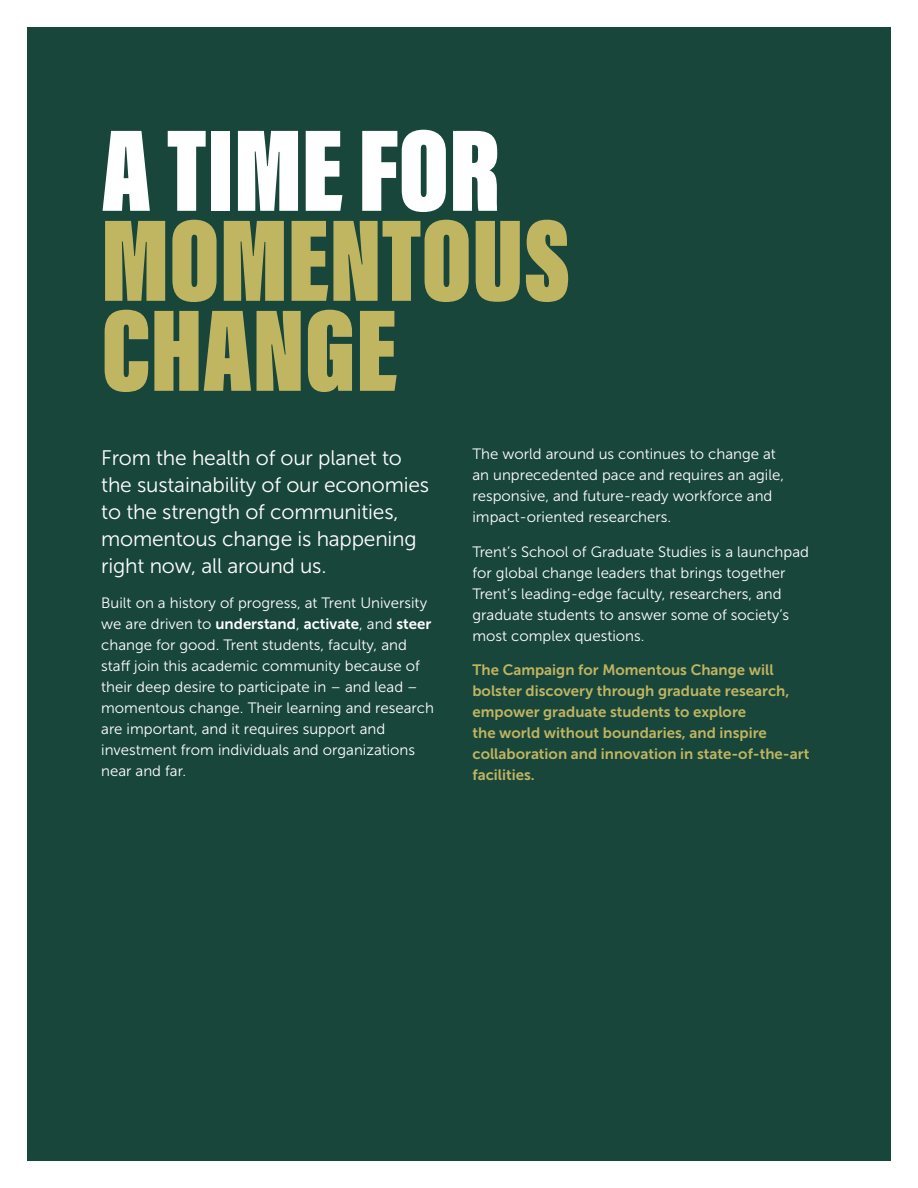
<style>
.page{position:relative;width:918px;height:1188px;background:#fff}
.page>*{position:absolute;margin:0;border:0;box-sizing:border-box;transform-origin:0 0}
.t1{font:120px/90px "Acumin Variable Concept";color:#c0b561}
.t2{font:21px/27px "Museo Sans 300";letter-spacing:-.01em;color:#fff}
.t3{font:15px/21px "Museo Sans 300";color:#fff}
.Emphasized{font:15px/21px "Museo Sans 700";color:#c0b561}
.s1{color:#fff}
.s2{font-family:"Museo Sans 700"}
</style>
<div class="page">
<div style="left:27px;top:27px;width:864px;height:1134px;background:#19463b"></div>
<p class="t1" style="left:101px;top:119px;width:471px"><span class="s1">A TIME FOR<br></span>MOMENTOUS<br>CHANGE</p>
<p class="t2" style="left:101px;top:445px;width:329px">From the health of our planet to the sustainability of our economies to the strength of communities, momentous change is happening right now, all around us.</p>
<p class="t3" style="left:101px;top:592px;width:334px">Built on a history of progress, at Trent University we are driven to <span class="s2">understand</span>, <span class="s2">activate</span>, and <span class="s2">steer </span>change for good. Trent students, faculty, and staff join this academic community because of their deep desire to participate in – and lead – momentous change. Their learning and research are important, and it requires support and investment from individuals and organizations near and far.</p>
<p class="t3" style="left:472px;top:444px;width:313px">The world around us continues to change at an unprecedented pace and requires an agile, responsive, and future-ready workforce and impact-oriented researchers.</p>
<p class="t3" style="left:472px;top:541px;width:338px">Trent’s School of Graduate Studies is a launchpad for global change leaders that brings together Trent’s leading-edge faculty, researchers, and graduate students to answer some of society’s most complex questions.</p>
<p class="Emphasized" style="left:472px;top:659px;width:338px">The Campaign for Momentous Change will bolster discovery through graduate research, empower graduate students to explore<br>the world without boundaries, and inspire collaboration and innovation in state-of-the-art facilities.</p>
</div>
